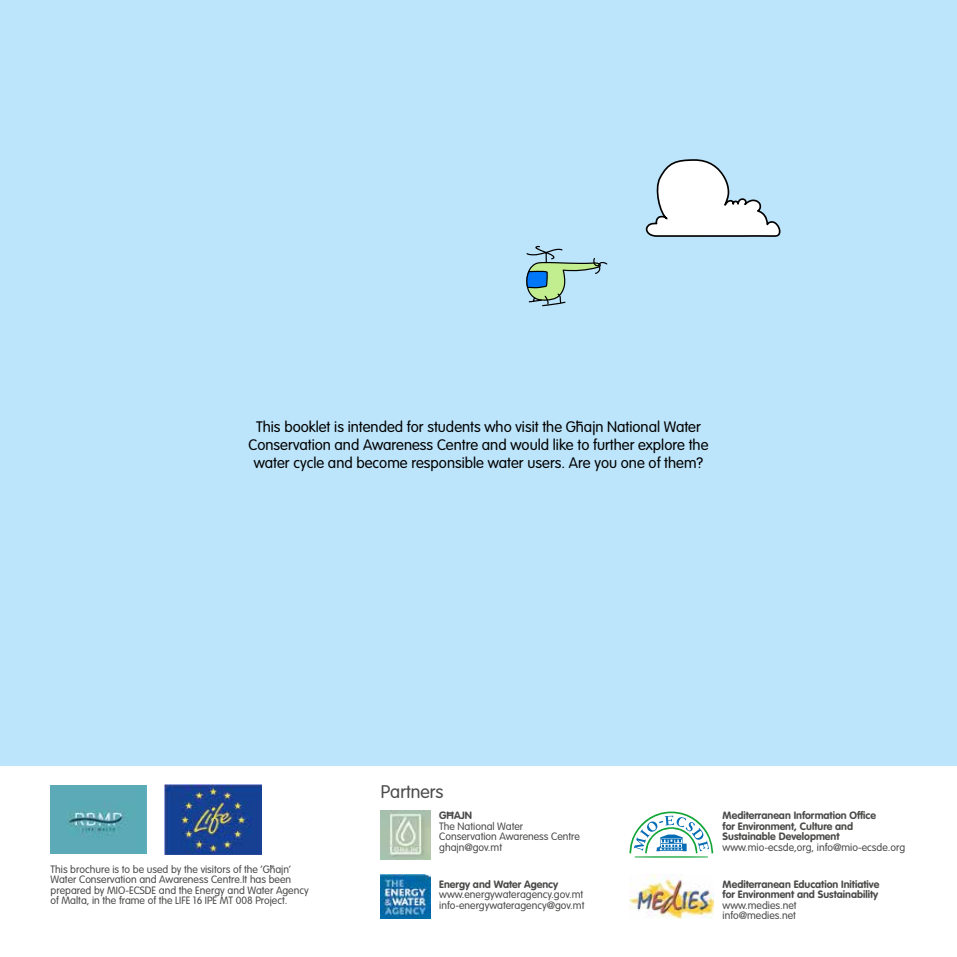
<style>
.page{position:relative;width:957px;height:957px;background:#fff}
.page>*{position:absolute;margin:0;border:0;box-sizing:border-box;transform-origin:0 0}
.t1{font:300 18px "PF Futura Neu Rounded";color:#4a4a49}
.t2{font:300 15px/18px "PF Futura Neu Rounded";color:#000;text-align:center}
.t3{font:300 10.5px/10.5px "PF Futura Neu Rounded";color:#4a4a49}
.t4{font:800 10.5px/10.5px "PF Futura Neu Rounded";color:#4a4a49}
</style>
<div class="page">
<div style="left:0;top:0;width:957px;height:822px;background:#bce4fa"></div>
<div style="left:0;top:766px;width:957px;height:191px;background:#fff"></div>
<img style="left:381px;top:810px;width:49px;height:49px">
<img style="left:381px;top:874px;width:49px;height:44px">
<svg style="left:629px;top:811px;width:84px;height:46px"></svg>
<img style="left:629px;top:874px;width:84px;height:44px">
<img style="left:51px;top:785px;width:96px;height:68px">
<img style="left:165px;top:784px;width:96px;height:70px">
<svg style="left:447px;top:812px;width:6px;height:2px"></svg>
<svg style="left:526px;top:246px;width:82px;height:61px"></svg>
<svg style="left:646px;top:159px;width:135px;height:78px"></svg>
<h2 class="t2" style="left:248px;top:418px;width:461px">This booklet is intended for students who visit the Ghajn National Water<br>Conservation and Awareness Centre and would like to further explore the water cycle and become responsible water users. Are you one of them?</h2>
<h1 class="t1" style="left:381px;top:781px;width:64px">Partners</h1>
<p class="t3" style="left:51px;top:864px;width:260px">This brochure is to be used by the visitors of the ‘Ghajn’ Water Conservation and Awareness Centre.It has been prepared by MIO-ECSDE and the Energy and Water Agency of Malta, in the frame of the LIFE 16 IPE MT 008 Project.</p>
<p class="t4" style="left:439px;top:810px;width:34px">GHAJN</p>
<p class="t3" style="left:439px;top:821px;width:142px">The National Water<br>Conservation Awareness Centre ghajn@gov.mt</p>
<p class="t4" style="left:722px;top:810px;width:155px">Mediterranean Information Office for Environment, Culture and<br>Sustainable Development</p>
<p class="t3" style="left:722px;top:842px;width:184px">www.mio-ecsde,org, info@mio-ecsde.org</p>
<p class="t4" style="left:439px;top:879px;width:120px">Energy and Water Agency</p>
<p class="t3" style="left:439px;top:889px;width:147px">www.energywateragency.gov.mt info-energywateragency@gov.mt</p>
<p class="t4" style="left:722px;top:879px;width:158px">Mediterranean Education Initiative for Environment and Sustainability</p>
<p class="t3" style="left:722px;top:900px;width:76px">www.medies.net info@medies.net</p>
</div>
